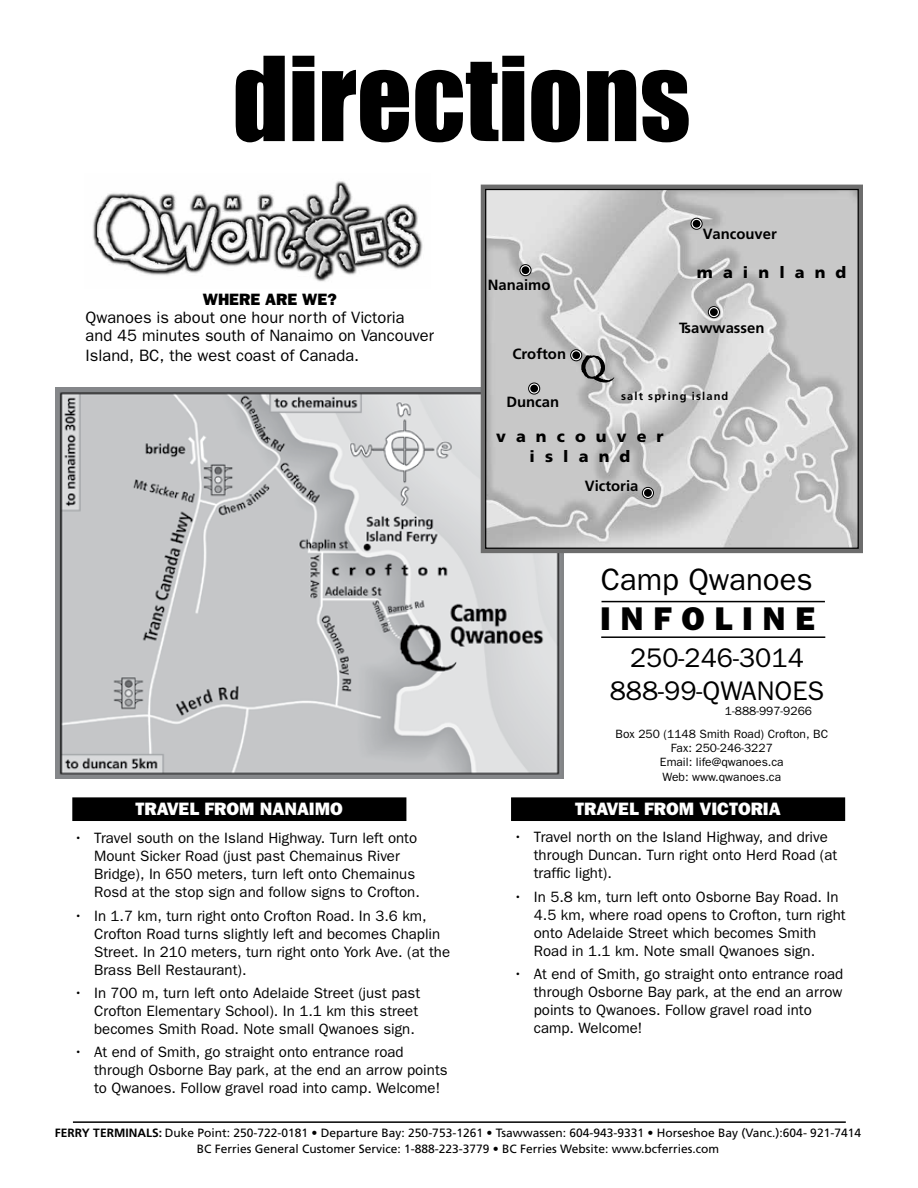
<style>
.page{position:relative;width:918px;height:1188px;background:#fff}
.page>*{position:absolute;margin:0;border:0;box-sizing:border-box;transform-origin:0 0}
.t1{font:108px "Impact";color:#000}
.t2{font:800 33px "Franklin Gothic";color:#000}
.t3{font:31.05px "Franklin Gothic";color:#000}
.t4{font:27px/32.4px "Franklin Gothic";color:#000;text-align:center}
.t5{font:800 18px "Franklin Gothic";color:#fff}
.t6{font:16.5px/18.1px "Franklin Gothic";color:#000}
.t7{font:800 16.5px "Franklin Gothic";color:#000}
.t8{font:900 16.05px/19.8px "Frutiger";letter-spacing:.63em;color:#000;text-align:center}
.t9{font:15px/18px "Franklin Gothic";color:#000}
.t10{font:700 14.85px "Frutiger";color:#000}
.t11{font:12px/16.5px "Frutiger";color:#000;text-align:center}
.t12{font:12px/14.4px "Franklin Gothic";color:#000;text-align:center}
.t13{font:700 11.1px "Frutiger";letter-spacing:.1em;color:#000}
.s1{font-weight:700}
</style>
<div class="page">
<img style="left:55px;top:388px;width:509px;height:390px">
<div style="left:73px;top:798px;width:333px;height:22px;background:#000"></div>
<div style="left:72px;top:797px;width:334px;height:24px;border:2px solid #000"></div>
<div style="left:512px;top:798px;width:332px;height:22px;background:#000"></div>
<div style="left:511px;top:797px;width:334px;height:24px;border:2px solid #000"></div>
<hr style="left:602px;top:601px;width:223px;height:1px;background:#000">
<hr style="left:601px;top:636px;width:224px;height:2px;background:#000">
<img style="left:487px;top:191px;width:370px;height:356px">
<svg style="left:520px;top:265px;width:11px;height:11px"></svg>
<div style="left:520px;top:264px;width:11px;height:12px;border:1px solid #000;border-radius:50%"></div>
<svg style="left:529px;top:383px;width:11px;height:11px"></svg>
<div style="left:528px;top:383px;width:12px;height:11px;border:1px solid #000;border-radius:50%"></div>
<svg style="left:708px;top:307px;width:11px;height:11px"></svg>
<div style="left:708px;top:306px;width:12px;height:12px;border:1px solid #000;border-radius:50%"></div>
<svg style="left:642px;top:487px;width:12px;height:11px"></svg>
<div style="left:642px;top:487px;width:12px;height:12px;border:1px solid #000;border-radius:50%"></div>
<svg style="left:571px;top:350px;width:11px;height:11px"></svg>
<div style="left:570px;top:349px;width:12px;height:12px;border:1px solid #000;border-radius:50%"></div>
<svg style="left:691px;top:218px;width:11px;height:11px"></svg>
<div style="left:691px;top:218px;width:11px;height:12px;border:1px solid #000;border-radius:50%"></div>
<div style="left:522px;top:266px;width:7px;height:8px;background:#000;border-radius:50%"></div>
<div style="left:530px;top:385px;width:8px;height:7px;background:#000;border-radius:50%"></div>
<div style="left:710px;top:308px;width:8px;height:8px;background:#000;border-radius:50%"></div>
<div style="left:644px;top:489px;width:8px;height:8px;background:#000;border-radius:50%"></div>
<div style="left:572px;top:351px;width:8px;height:8px;background:#000;border-radius:50%"></div>
<div style="left:693px;top:220px;width:7px;height:8px;background:#000;border-radius:50%"></div>
<div style="left:481px;top:185px;width:382px;height:368px;border:5px solid #6d6d6d"></div>
<div style="left:485px;top:189px;width:374px;height:360px;border:1px solid #000"></div>
<svg style="left:581px;top:355px;width:33px;height:28px"></svg>
<img style="left:93px;top:181px;width:330px;height:101px">
<hr style="left:73px;top:1121px;width:773px;height:2px;background:#000">
<h1 class="t1" style="left:233px;top:32px;width:460px">directions</h1>
<p class="t10" style="left:488px;top:276px;width:64px">Nanaimo</p>
<p class="t10" style="left:703px;top:226px;width:76px">Vancouver</p>
<p class="t8" style="left:697px;top:262px;width:151px">mainland</p>
<p class="t7" style="left:203px;top:289px;width:136px">WHERE ARE WE?</p>
<p class="t6" style="left:86px;top:308px;width:350px">Qwanoes is about one hour north of Victoria and 45 minutes south of Nanaimo on Vancouver</p>
<p class="t6" style="left:86px;top:346px;width:275px">Island, BC, the west coast of Canada.</p>
<p class="t10" style="left:512px;top:345px;width:55px">Crofton</p>
<p class="t10" style="left:506px;top:393px;width:54px">Duncan</p>
<p class="t10" style="left:679px;top:319px;width:87px">Tsawwassen</p>
<p class="t13" style="left:621px;top:389px;width:109px">salt spring island</p>
<p class="t8" style="left:496px;top:426px;width:169px">vancouver island</p>
<p class="t10" style="left:585px;top:478px;width:55px">Victoria</p>
<h3 class="t3" style="left:601px;top:562px;width:213px">Camp Qwanoes</h3>
<h2 class="t2" style="left:600px;top:599px;width:217px">I N F O L I N E</h2>
<h3 class="t4" style="left:610px;top:642px;width:216px">250-246-3014<br>888-99-QWANOES</h3>
<p class="t12" style="left:725px;top:703px;width:89px">1-888-997-9266</p>
<p class="t12" style="left:616px;top:726px;width:214px">Box 250 (1148 Smith Road) Crofton, BC<br>Fax: 250-246-3227<br>Email: life@qwanoes.ca<br>Web: www.qwanoes.ca</p>
<p class="t5" style="left:135px;top:798px;width:209px">TRAVEL FROM NANAIMO</p>
<p class="t5" style="left:575px;top:798px;width:207px">TRAVEL FROM VICTORIA</p>
<p class="t9" style="left:94px;top:829px;width:327px;text-indent:-20px">• Travel south on the Island Highway. Turn left onto Mount Sicker Road (just past Chemainus River Bridge), In 650 meters, turn left onto Chemainus Rosd at the stop sign and follow signs to Crofton.</p>
<p class="t9" style="left:94px;top:907px;width:357px;text-indent:-20px">• In 1.7 km, turn right onto Crofton Road. In 3.6 km, Crofton Road turns slightly left and becomes Chaplin Street. In 210 meters, turn right onto York Ave. (at the Brass Bell Restaurant).</p>
<p class="t9" style="left:94px;top:984px;width:328px;text-indent:-20px">• In 700 m, turn left onto Adelaide Street (just past<br>Crofton Elementary School). In 1.1 km this street becomes Smith Road. Note small Qwanoes sign.</p>
<p class="t9" style="left:94px;top:1044px;width:355px;text-indent:-20px">• At end of Smith, go straight onto entrance road through Osborne Bay park, at the end an arrow points to Qwanoes. Follow gravel road into camp. Welcome!</p>
<p class="t9" style="left:534px;top:828px;width:305px;text-indent:-20px">• Travel north on the Island Highway, and drive through Duncan. Turn right onto Herd Road (at traffic light).</p>
<p class="t9" style="left:534px;top:888px;width:313px;text-indent:-20px">• In 5.8 km, turn left onto Osborne Bay Road. In 4.5 km, where road opens to Crofton, turn right onto Adelaide Street which becomes Smith Road in 1.1 km. Note small Qwanoes sign.</p>
<p class="t9" style="left:534px;top:965px;width:311px;text-indent:-20px">• At end of Smith, go straight onto entrance road through Osborne Bay park, at the end an arrow points to Qwanoes. Follow gravel road into camp. Welcome!</p>
<p class="t11" style="left:55px;top:1124px;width:808px"><span class="s1">FERRY TERMINALS:</span> Duke Point: 250-722-0181 • Departure Bay: 250-753-1261 • Tsawwassen: 604-943-9331 • Horseshoe Bay (Vanc.):604- 921-7414<br>BC Ferries General Customer Service: 1-888-223-3779 • BC Ferries Website: www.bcferries.com</p>
</div>
